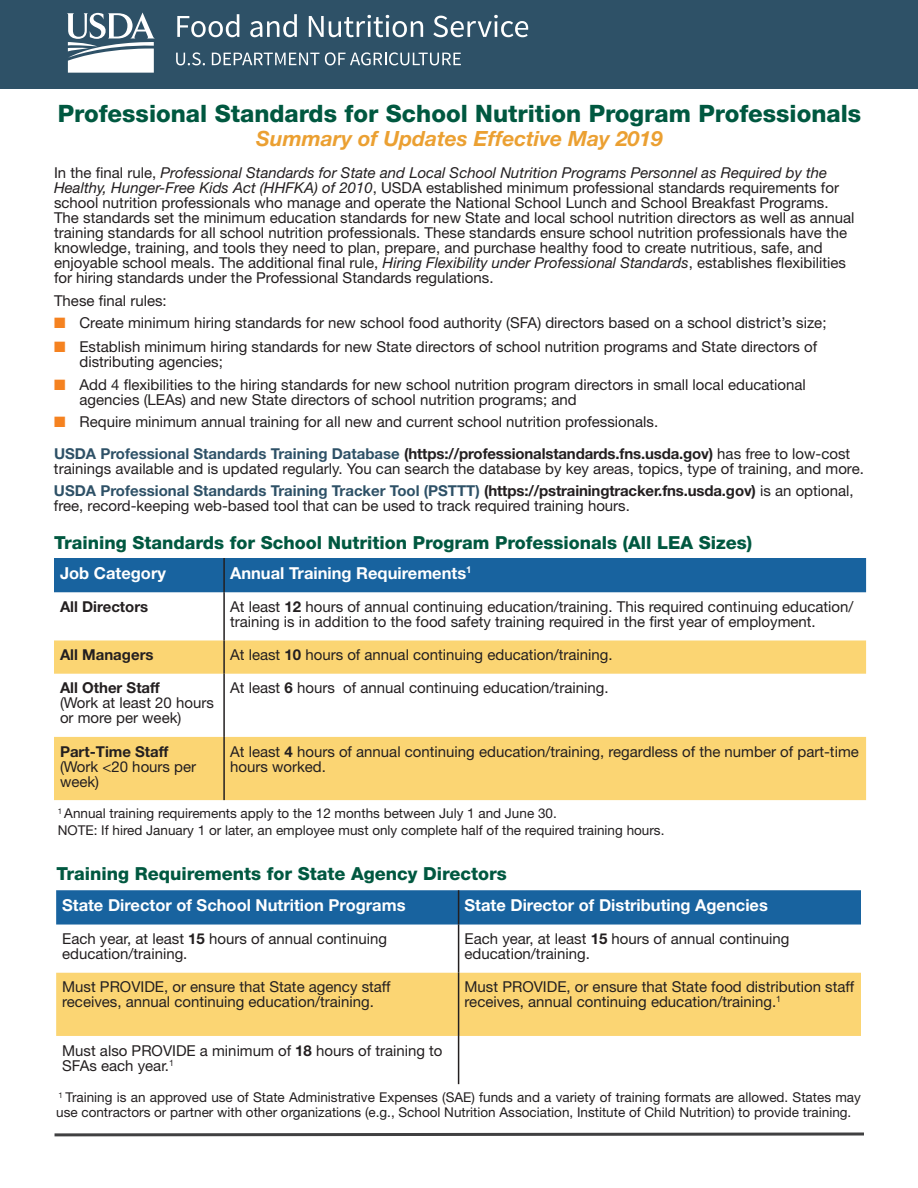
<style>
.page{position:relative;width:918px;height:1188px;background:#fff}
.page>*{position:absolute;margin:0;border:0;box-sizing:border-box;transform-origin:0 0}
._2_Heads{font:800 24px "Helvetica Neue LT Std";color:#005840}
._2_Heads-2{font:italic 700 21px "Helvetica Neue LT Std";color:#eba032}
.Body_p6_Aftter{font:800 18px "Helvetica Neue LT Std";color:#005840}
.Table_Heads{font:700 16.5px "Helvetica Neue LT Std";color:#fff}
.Body_p6_Aftter-2{font:15px/15px "Helvetica Neue LT Std";color:#231f20}
.Body_0p_After{font:15px/15px "Helvetica Neue LT Std";color:#231f20}
.Body_0p_After-2{font:700 15px "Helvetica Neue LT Std";color:#231f20}
._3_Heads{font:13.5px/15px "Helvetica Neue LT Std";color:#231f20}
.s1{font-style:italic}
.s2{color:#f58220}
.s3{font-weight:700;color:#2e5167}
.s4{font-weight:700}
</style>
<div class="page">
<div style="left:0;top:0;width:918px;height:88px;background:#2e5167"></div>
<svg style="left:177px;top:14px;width:62px;height:23px"></svg>
<svg style="left:250px;top:14px;width:47px;height:23px"></svg>
<svg style="left:309px;top:15px;width:114px;height:22px"></svg>
<svg style="left:433px;top:15px;width:95px;height:22px"></svg>
<svg style="left:176px;top:52px;width:29px;height:13px"></svg>
<svg style="left:212px;top:53px;width:107px;height:12px"></svg>
<svg style="left:325px;top:52px;width:136px;height:13px"></svg>
<svg style="left:67px;top:12px;width:88px;height:61px"></svg>
<svg style="left:54px;top:1132px;width:810px;height:5px"></svg>
<div style="left:54px;top:558px;width:812px;height:34px;background:#18639f"></div>
<svg style="left:54px;top:640px;width:812px;height:160px;fill:#fbd573"></svg>
<hr style="left:223px;top:558px;width:2px;height:34px;background:#231f20">
<hr style="left:223px;top:592px;width:2px;height:48px;background:#231f20">
<hr style="left:223px;top:640px;width:2px;height:34px;background:#231f20">
<hr style="left:223px;top:674px;width:2px;height:63px;background:#231f20">
<hr style="left:223px;top:737px;width:2px;height:63px;background:#231f20">
<div style="left:56px;top:890px;width:805px;height:35px;background:#18639f"></div>
<div style="left:56px;top:973px;width:805px;height:63px;background:#fbd573"></div>
<hr style="left:458px;top:890px;width:1px;height:35px;background:#231f20">
<hr style="left:458px;top:925px;width:1px;height:48px;background:#231f20">
<hr style="left:458px;top:973px;width:1px;height:63px;background:#231f20">
<hr style="left:458px;top:1036px;width:1px;height:48px;background:#231f20">
<p class="_2_Heads" style="left:58px;top:99px;width:805px">Professional Standards for School Nutrition Program Professionals</p>
<p class="_2_Heads-2" style="left:256px;top:125px;width:408px">Summary of Updates Effective May 2019</p>
<p class="Body_p6_Aftter-2" style="left:54px;top:165px;width:802px">In the final rule, <span class="s1">Professional Standards for State and Local School Nutrition Programs Personnel as Required by the Healthy, Hunger-Free Kids Act (HHFKA) of 2010</span>, USDA established minimum professional standards requirements for school nutrition professionals who manage and operate the National School Lunch and School Breakfast Programs.<br>The standards set the minimum education standards for new State and local school nutrition directors as well as annual training standards for all school nutrition professionals. These standards ensure school nutrition professionals have the knowledge, training, and tools they need to plan, prepare, and purchase healthy food to create nutritious, safe, and enjoyable school meals. The additional final rule, <span class="s1">Hiring Flexibility under Professional Standards</span>, establishes flexibilities for hiring standards under the Professional Standards regulations.</p>
<p class="Body_p6_Aftter-2" style="left:54px;top:293px;width:114px">These final rules:</p>
<p class="Body_p6_Aftter-2" style="left:54px;top:315px;width:774px"><span class="s2">■</span> Create minimum hiring standards for new school food authority (SFA) directors based on a school district’s size;</p>
<p class="Body_p6_Aftter-2" style="left:80px;top:339px;width:739px;text-indent:-26px"><span class="s2">■</span> Establish minimum hiring standards for new State directors of school nutrition programs and State directors of distributing agencies;</p>
<p class="Body_p6_Aftter-2" style="left:80px;top:377px;width:728px;text-indent:-26px"><span class="s2">■</span> Add 4 flexibilities to the hiring standards for new school nutrition program directors in small local educational agencies (LEAs) and new State directors of school nutrition programs; and</p>
<p class="Body_p6_Aftter-2" style="left:54px;top:414px;width:606px"><span class="s2">■</span> Require minimum annual training for all new and current school nutrition professionals.</p>
<p class="Body_p6_Aftter-2" style="left:54px;top:446px;width:811px"><span class="s3">USDA Professional Standards Training Database</span> <span class="s4">(https://professionalstandards.fns.usda.gov)</span> has free to low-cost trainings available and is updated regularly. You can search the database by key areas, topics, type of training, and more.</p>
<p class="Body_p6_Aftter-2" style="left:54px;top:483px;width:801px"><span class="s3">USDA Professional Standards Training Tracker Tool (PSTTT)</span> <span class="s4">(https://pstrainingtracker.fns.usda.gov)</span> is an optional, free, record-keeping web-based tool that can be used to track required training hours.</p>
<p class="Body_p6_Aftter" style="left:54px;top:531px;width:700px">Training Standards for School Nutrition Program Professionals (All LEA Sizes)</p>
<p class="Table_Heads" style="left:60px;top:563px;width:108px">Job Category</p>
<p class="Table_Heads" style="left:230px;top:563px;width:243px">Annual Training Requirements<sup>1</sup></p>
<p class="Body_0p_After-2" style="left:60px;top:597px;width:90px">All Directors</p>
<p class="Body_0p_After" style="left:230px;top:599px;width:625px">At least <span class="s4">12</span> hours of annual continuing education/training. This required continuing education/ training is in addition to the food safety training required in the first year of employment.</p>
<p class="Body_0p_After-2" style="left:60px;top:646px;width:95px">All Managers</p>
<p class="Body_0p_After" style="left:230px;top:647px;width:384px">At least <span class="s4">10</span> hours of annual continuing education/training.</p>
<p class="Body_0p_After-2" style="left:60px;top:679px;width:101px">All Other Staff</p>
<p class="Body_0p_After" style="left:60px;top:695px;width:155px">(Work at least 20 hours or more per week)</p>
<p class="Body_0p_After" style="left:230px;top:680px;width:380px">At least <span class="s4">6</span> hours of annual continuing education/training.</p>
<p class="Body_0p_After" style="left:230px;top:744px;width:630px">At least <span class="s4">4</span> hours of annual continuing education/training, regardless of the number of part-time hours worked.</p>
<p class="_3_Heads" style="left:58px;top:806px;width:501px"><sup>1</sup> Annual training requirements apply to the 12 months between July 1 and June 30.</p>
<p class="_3_Heads" style="left:58px;top:822px;width:608px">NOTE: If hired January 1 or later, an employee must only complete half of the required training hours.</p>
<p class="Body_0p_After-2" style="left:60px;top:742px;width:110px">Part-Time Staff</p>
<p class="Body_0p_After" style="left:60px;top:759px;width:138px">(Work &lt;20 hours per week)</p>
<p class="Body_p6_Aftter" style="left:57px;top:863px;width:452px">Training Requirements for State Agency Directors</p>
<p class="Table_Heads" style="left:62px;top:895px;width:345px">State Director of School Nutrition Programs</p>
<p class="Table_Heads" style="left:465px;top:895px;width:305px">State Director of Distributing Agencies</p>
<p class="Body_0p_After" style="left:62px;top:931px;width:326px">Each year, at least <span class="s4">15</span> hours of annual continuing education/training.</p>
<p class="Body_0p_After" style="left:465px;top:931px;width:326px">Each year, at least <span class="s4">15</span> hours of annual continuing education/training.</p>
<p class="Body_0p_After" style="left:62px;top:979px;width:330px">Must PROVIDE, or ensure that State agency staff receives, annual continuing education/training.</p>
<p class="Body_0p_After" style="left:465px;top:979px;width:391px">Must PROVIDE, or ensure that State food distribution staff receives, annual continuing education/training.<sup>1</sup></p>
<p class="Body_0p_After" style="left:62px;top:1043px;width:382px">Must also PROVIDE a minimum of <span class="s4">18</span> hours of training to<br>SFAs each year.<sup>1</sup></p>
<p class="_3_Heads" style="left:56px;top:1090px;width:806px"><sup>1</sup> Training is an approved use of State Administrative Expenses (SAE) funds and a variety of training formats are allowed. States may use contractors or partner with other organizations (e.g., School Nutrition Association, Institute of Child Nutrition) to provide training.</p>
</div>
